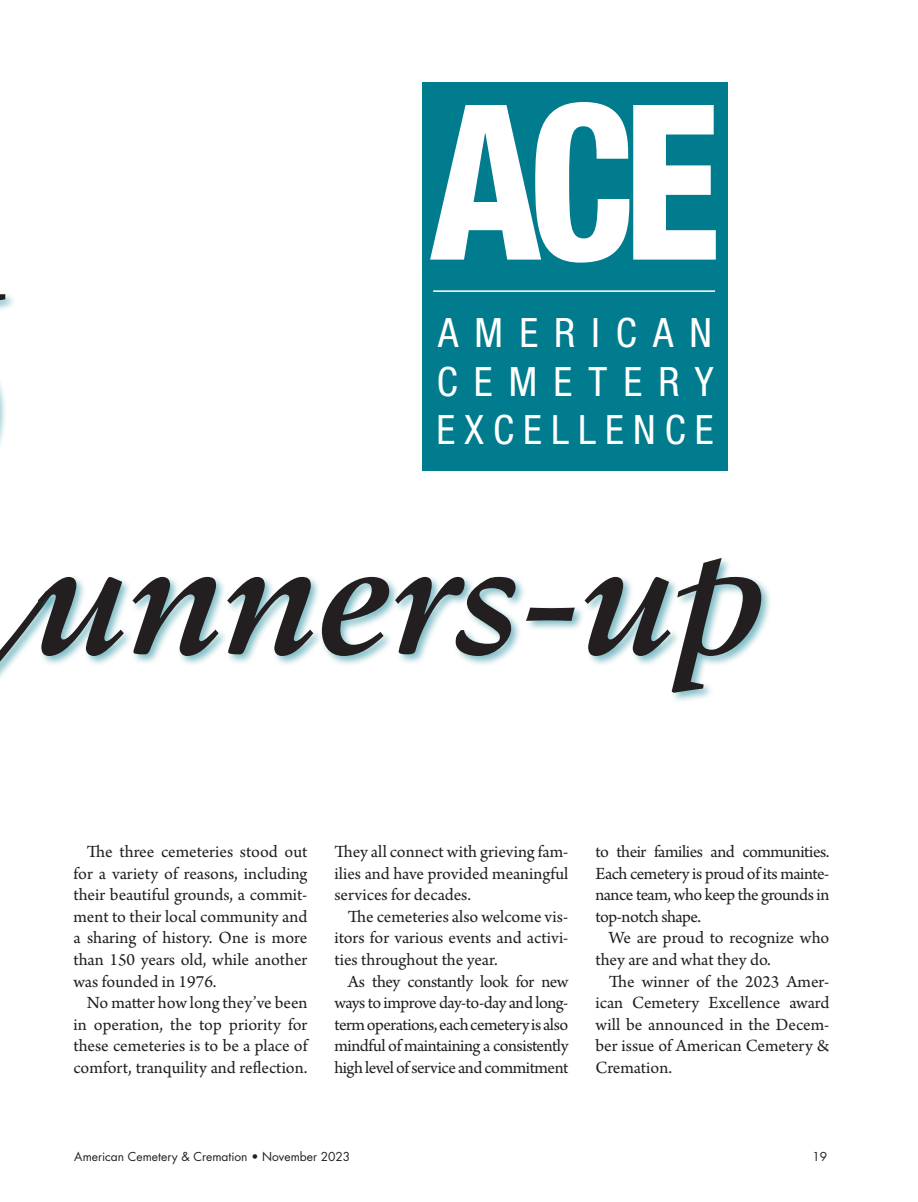
<style>
.page{position:relative;width:918px;height:1202px;background:#fff}
.page>*{position:absolute;margin:0;border:0;box-sizing:border-box;transform-origin:0 0}
.t1{font:800 condensed 216.45px "Helvetica Neue LT Std";color:#fff;scale:.9 1}
.t2{font:italic 700 165px "Sabon LT Std";color:#231f20}
.t3{font:condensed 40.5px/48.6px "Helvetica Neue LT Std";letter-spacing:.4em;color:#fff;text-align:justify}
.t4{font:18px/21.6px "Arno Pro";letter-spacing:-.005em;color:#231f20;text-align:justify}
.t5{font:12px "Futura Std";color:#231f20}
</style>
<div class="page">
<div style="left:36px;top:556px;width:737px;height:148px;background:#007c8e;opacity:.5"></div>
<div style="left:422px;top:82px;width:305px;height:389px;background:#007c8e"></div>
<hr style="left:433px;top:290px;width:282px;height:2px;background:#fff">
<h1 class="t1" style="left:430px;top:48px;width:325px">ACE</h1>
<h3 class="t3" style="left:437px;top:308px;width:279px">AMERICAN CEMETERY EXCELLENCE</h3>
<h2 class="t2" style="left:33px;top:496px;width:735px">unners-up</h2>
<p class="t4" style="left:73px;top:841px;width:235px;text-indent:14px">The three cemeteries stood out for a variety of reasons, including their beautiful grounds, a commit&shy;ment to their local community and a sharing of history. One is more than 150 years old, while another was founded in 1976.</p>
<p class="t4" style="left:73px;top:992px;width:236px;text-indent:14px">No matter how long they’ve been in operation, the top priority for these cemeteries is to be a place of comfort, tranquility and reflection.</p>
<p class="t4" style="left:334px;top:841px;width:235px">They all connect with grieving fam&shy;ilies and have provided meaningful services for decades.</p>
<p class="t4" style="left:334px;top:906px;width:235px;text-indent:13px">The cemeteries also welcome vis&shy;itors for various events and activi&shy;ties throughout the year.</p>
<p class="t4" style="left:334px;top:971px;width:236px;text-indent:14px">As they constantly look for new ways to improve day-to-day and long&shy;term operations, each cemetery is also mindful of maintaining a consistently high level of service and commitment</p>
<p class="t4" style="left:595px;top:841px;width:236px">to their families and communities.<br>Each cemetery is proud of its mainte&shy;nance team, who keep the grounds in top-notch shape.</p>
<p class="t4" style="left:595px;top:928px;width:236px;text-indent:14px">We are proud to recognize who they are and what they do.</p>
<p class="t4" style="left:595px;top:971px;width:236px;text-indent:14px">The winner of the 2023 Amer&shy;ican Cemetery Excellence award will be announced in the Decem&shy;ber issue of American Cemetery &amp; Cremation.</p>
<p class="t5" style="left:74px;top:1148px;width:278px">American Cemetery &amp; Cremation • November 2023</p>
<p class="t5" style="left:813px;top:1148px;width:16px">19</p>
</div>
